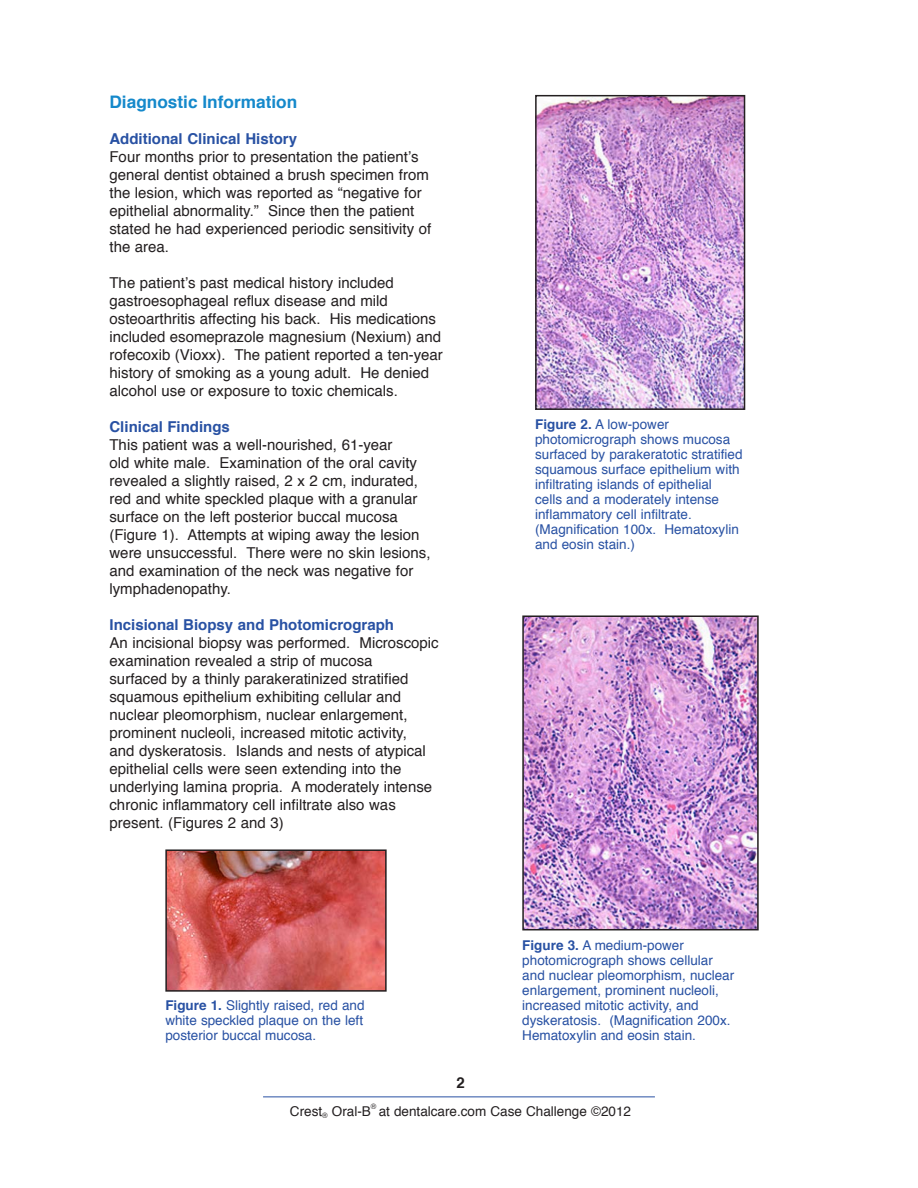
<style>
.page{position:relative;width:918px;height:1188px;background:#fff}
.page>*{position:absolute;margin:0;border:0;box-sizing:border-box;transform-origin:0 0}
.t1{font:700 17.25px "Helvetica";color:#1589cb}
.Main_Body{font:15px/18px "Helvetica";color:#231f20}
.Main_Body-2{font:700 15px "Helvetica";color:#2851a3}
.t2{font:700 15px "Helvetica";color:#231f20}
.Figure{font:13.5px/15px "Helvetica";color:#2851a3}
.t3{font:13.5px "Helvetica";color:#231f20}
.t4{font:7.5px "Helvetica";color:#231f20}
.s1{font-weight:700}
</style>
<div class="page">
<hr style="left:263px;top:1096px;width:392px;height:1px;background:#2851a3">
<img style="left:168px;top:852px;width:216px;height:137px">
<div style="left:165px;top:849px;width:222px;height:143px;border:2px solid #231f20"></div>
<img style="left:538px;top:98px;width:204px;height:309px">
<div style="left:535px;top:95px;width:210px;height:315px;border:2px solid #231f20"></div>
<img style="left:525px;top:618px;width:231px;height:309px">
<div style="left:522px;top:615px;width:237px;height:315px;border:2px solid #231f20"></div>
<p class="t1" style="left:109px;top:88px;width:189px">Diagnostic Information</p>
<p class="Main_Body-2" style="left:109px;top:127px;width:189px">Additional Clinical History</p>
<p class="Main_Body" style="left:109px;top:148px;width:323px">Four months prior to presentation the patient’s general dentist obtained a brush specimen from the lesion, which was reported as “negative for epithelial abnormality.” Since then the patient stated he had experienced periodic sensitivity of the area.</p>
<p class="Main_Body" style="left:109px;top:274px;width:335px">The patient’s past medical history included gastroesophageal reflux disease and mild osteoarthritis affecting his back. His medications included esomeprazole magnesium (Nexium) and rofecoxib (Vioxx). The patient reported a ten-year history of smoking as a young adult. He denied alcohol use or exposure to toxic chemicals.</p>
<p class="Main_Body-2" style="left:109px;top:415px;width:122px">Clinical Findings</p>
<p class="Main_Body" style="left:109px;top:436px;width:323px">This patient was a well-nourished, 61-year<br>old white male. Examination of the oral cavity revealed a slightly raised, 2 x 2 cm, indurated, red and white speckled plaque with a granular surface on the left posterior buccal mucosa (Figure 1). Attempts at wiping away the lesion were unsuccessful. There were no skin lesions, and examination of the neck was negative for lymphadenopathy.</p>
<p class="Main_Body-2" style="left:109px;top:613px;width:286px">Incisional Biopsy and Photomicrograph</p>
<p class="Main_Body" style="left:109px;top:634px;width:331px">An incisional biopsy was performed. Microscopic examination revealed a strip of mucosa<br>surfaced by a thinly parakeratinized stratified squamous epithelium exhibiting cellular and nuclear pleomorphism, nuclear enlargement, prominent nucleoli, increased mitotic activity,<br>and dyskeratosis. Islands and nests of atypical epithelial cells were seen extending into the underlying lamina propria. A moderately intense chronic inflammatory cell infiltrate also was present. (Figures 2 and 3)</p>
<p class="Figure" style="left:165px;top:998px;width:201px;text-align:justify"><span class="s1">Figure 1.</span> Slightly raised, red and white speckled plaque on the left posterior buccal mucosa.</p>
<p class="t2" style="left:456px;top:1070px;width:10px">2</p>
<p class="Figure" style="left:535px;top:418px;width:209px"><span class="s1">Figure 2.</span> A low-power photomicrograph shows mucosa surfaced by parakeratotic stratified squamous surface epithelium with infiltrating islands of epithelial<br>cells and a moderately intense inflammatory cell infiltrate. (Magnification 100x. Hematoxylin and eosin stain.)</p>
<p class="Figure" style="left:522px;top:938px;width:213px"><span class="s1">Figure 3.</span> A medium-power photomicrograph shows cellular and nuclear pleomorphism, nuclear enlargement, prominent nucleoli, increased mitotic activity, and dyskeratosis. (Magnification 200x.<br>Hematoxylin and eosin stain.</p>
<p class="t4" style="left:371px;top:1100px;width:7px">®</p>
<p class="t3" style="left:290px;top:1101px;width:82px">Crest<sub>®</sub> Oral-B</p>
<p class="t3" style="left:379px;top:1101px;width:254px">at dentalcare.com Case Challenge ©2012</p>
</div>
